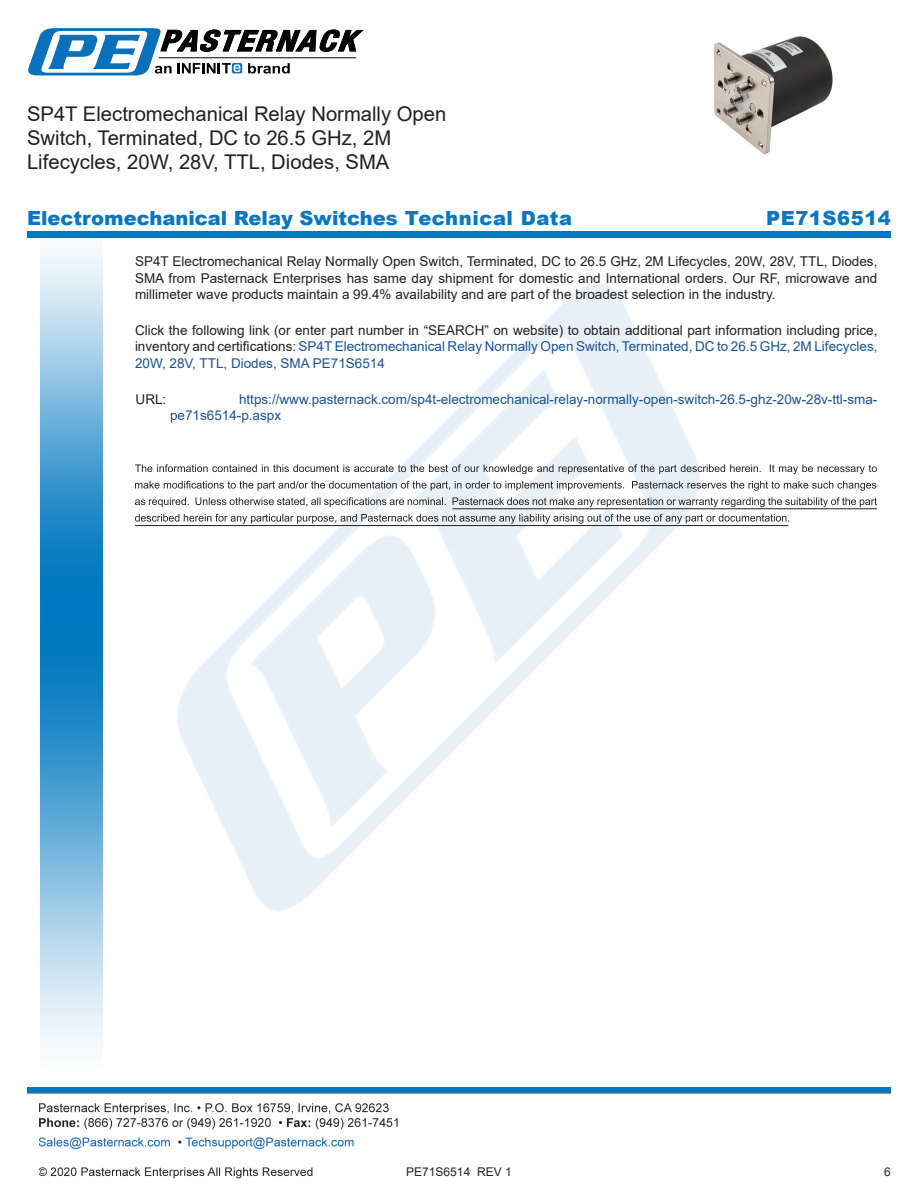
<style>
.page{position:relative;width:918px;height:1188px;background:#fff}
.page>*{position:absolute;margin:0;border:0;box-sizing:border-box;transform-origin:0 0}
.Web_Description_Para{font:20.25px/24.3px "Arial";color:#231f20}
.t1{font:900 19.5px "Arial";color:#0c77be}
.t2{font:900 19.5px "Arial";letter-spacing:.03em;color:#0c77be}
.Web_Description_Para-2{font:13.5px/16.2px "Arial";color:#231f20;text-align:justify}
.Web_Description_Para-3{font:13.5px/16.2px "Arial";color:#1a5392}
.t3{font:12px "Arial";color:#231f20}
.s1{color:#1a5392}
</style>
<div class="page">
<img style="left:39px;top:1103px;width:359px;height:76px">
<img style="left:102px;top:248px;width:719px;height:722px">
<img style="left:27px;top:1088px;width:864px;height:7px">
<img style="left:40px;top:237px;width:62px;height:811px">
<div style="left:27px;top:231px;width:864px;height:6px;background:#0177c0"></div>
<svg style="left:28px;top:28px;width:336px;height:47px"></svg>
<svg style="left:135px;top:464px;width:742px;height:10px"></svg>
<svg style="left:135px;top:481px;width:741px;height:10px"></svg>
<svg style="left:135px;top:497px;width:742px;height:10px"></svg>
<svg style="left:135px;top:514px;width:654px;height:10px"></svg>
<hr style="left:453px;top:508px;width:424px;height:1px;background:#231f20">
<hr style="left:135px;top:525px;width:653px;height:1px;background:#231f20">
<img style="left:713px;top:36px;width:120px;height:119px">
<h1 class="Web_Description_Para" style="left:27px;top:101px;width:421px">SP4T Electromechanical Relay Normally Open<br>Switch, Terminated, DC to 26.5 GHz, 2M<br>Lifecycles, 20W, 28V, TTL, Diodes, SMA</h1>
<p class="t1" style="left:27px;top:204px;width:547px">Electromechanical Relay Switches Technical Data</p>
<p class="t2" style="left:766px;top:204px;width:126px">PE71S6514</p>
<h1 class="Web_Description_Para-2" style="left:135px;top:253px;width:744px">SP4T Electromechanical Relay Normally Open Switch, Terminated, DC to 26.5 GHz, 2M Lifecycles, 20W, 28V, TTL, Diodes, SMA from Pasternack Enterprises has same day shipment for domestic and International orders. Our RF, microwave and millimeter wave products maintain a 99.4% availability and are part of the broadest selection in the industry.</h1>
<h1 class="Web_Description_Para-2" style="left:135px;top:322px;width:744px">Click the following link (or enter part number in “SEARCH” on website) to obtain additional part information including price, inventory and certifications: <span class="s1">SP4T Electromechanical Relay Normally Open Switch, Terminated, DC to 26.5 GHz, 2M Lifecycles, 20W, 28V, TTL, Diodes, SMA PE71S6514</span></h1>
<h1 class="Web_Description_Para-2" style="left:136px;top:391px;width:32px">URL:</h1>
<h1 class="Web_Description_Para-3" style="left:170px;top:391px;width:709px;text-indent:69px">https://www.pasternack.com/sp4t-electromechanical-relay-normally-open-switch-26.5-ghz-20w-28v-ttl-sma&shy;pe71s6514-p.aspx</h1>
<p class="t3" style="left:406px;top:1163px;width:107px">PE71S6514 REV 1</p>
<p class="t3" style="left:884px;top:1163px;width:8px">6</p>
</div>
